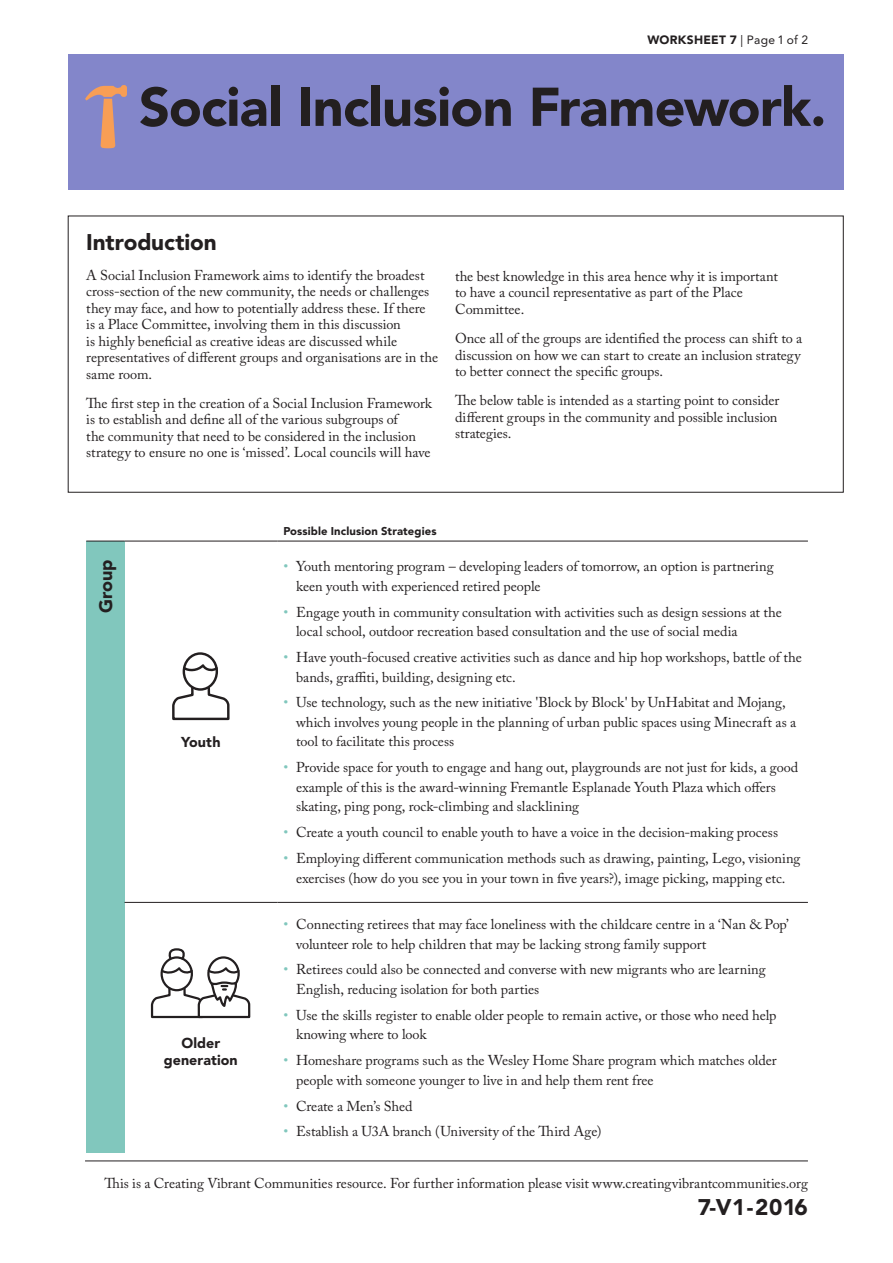
<style>
.page{position:relative;width:893px;height:1263px;background:#fff}
.page>*{position:absolute;margin:0;border:0;box-sizing:border-box;transform-origin:0 0}
.Main_Headings{font:900 54px "Avenir LT Std";letter-spacing:-.015em;color:#231f20}
._2nd_Sub_Header{font:900 22.5px "Avenir LT Std";letter-spacing:-.005em;color:#231f20}
.Intros{font:900 18px "Avenir LT Std";letter-spacing:-.005em;color:#231f20}
.Body_Copy{font:14.25px/16.5px "Adobe Caslon Pro";color:#231f20}
.Avenir_Copy_Black{font:900 14.25px/17.2px "Avenir LT Std";letter-spacing:.005em;color:#231f20;text-align:center}
.t1{font:300 13.95px "Avenir LT Std";color:#231f20}
.t2{font:900 12px "Avenir LT Std";letter-spacing:.02em;color:#231f20}
.Image_Description{font:900 11.25px "Avenir LT Std";letter-spacing:.01em;color:#231f20}
.s1{font-weight:400}
.s2{color:#81c7bd}
</style>
<div class="page">
<hr style="left:85px;top:1160px;width:723px;height:1px;background:#231f20">
<div style="left:68px;top:54px;width:776px;height:135px;background:#8386ca"></div>
<div style="left:86px;top:541px;width:39px;height:611px;background:#81c7bd"></div>
<hr style="left:86px;top:541px;width:39px;height:1px;background:#231f20">
<hr style="left:125px;top:541px;width:152px;height:1px;background:#231f20">
<hr style="left:277px;top:541px;width:531px;height:1px;background:#231f20">
<hr style="left:125px;top:902px;width:152px;height:1px;background:#231f20">
<hr style="left:277px;top:902px;width:531px;height:1px;background:#231f20">
<svg style="left:85px;top:85px;width:42px;height:63px"></svg>
<svg style="left:172px;top:685px;width:58px;height:36px"></svg>
<div style="left:182px;top:652px;width:36px;height:39px;border:2px solid #231f20;border-radius:50%"></div>
<svg style="left:182px;top:661px;width:36px;height:10px"></svg>
<div style="left:160px;top:956px;width:33px;height:35px;border:2px solid #231f20;border-radius:50%"></div>
<svg style="left:160px;top:948px;width:33px;height:25px"></svg>
<svg style="left:208px;top:957px;width:31px;height:33px"></svg>
<div style="left:207px;top:956px;width:33px;height:35px;border:2px solid #231f20;border-radius:50%"></div>
<svg style="left:207px;top:964px;width:33px;height:9px"></svg>
<svg style="left:150px;top:980px;width:101px;height:39px"></svg>
<p class="t2" style="left:647px;top:33px;width:162px">WORKSHEET 7 <span class="s1">| Page 1 of 2</span></p>
<p class="Main_Headings" style="left:139px;top:74px;width:689px">Social Inclusion Framework.</p>
<p class="_2nd_Sub_Header" style="left:86px;top:229px;width:132px">Introduction</p>
<p class="Body_Copy" style="left:86px;top:267px;width:353px">A Social Inclusion Framework aims to identify the broadest cross-section of the new community, the needs or challenges they may face, and how to potentially address these. If there<br>is a Place Committee, involving them in this discussion<br>is highly beneficial as creative ideas are discussed while representatives of different groups and organisations are in the same room.</p>
<p class="Body_Copy" style="left:86px;top:395px;width:347px">The first step in the creation of a Social Inclusion Framework is to establish and define all of the various subgroups of<br>the community that need to be considered in the inclusion strategy to ensure no one is ‘missed’. Local councils will have</p>
<p class="Body_Copy" style="left:455px;top:268px;width:324px">the best knowledge in this area hence why it is important to have a council representative as part of the Place<br>Committee.</p>
<p class="Body_Copy" style="left:455px;top:330px;width:349px">Once all of the groups are identified the process can shift to a discussion on how we can start to create an inclusion strategy to better connect the specific groups.</p>
<p class="Body_Copy" style="left:455px;top:392px;width:326px">The below table is intended as a starting point to consider different groups in the community and possible inclusion strategies.</p>
<p class="Image_Description" style="left:283px;top:524px;width:155px">Possible Inclusion Strategies</p>
<p class="Intros" style="left:95px;top:613px;width:55px;rotate:-90deg">Group</p>
<p class="Body_Copy" style="left:296px;top:557px;width:479px;line-height:19.5px;text-indent:-13px"><span class="s2">•</span> Youth mentoring program – developing leaders of tomorrow, an option is partnering keen youth with experienced retired people</p>
<p class="Body_Copy" style="left:296px;top:602px;width:487px;line-height:19.5px;text-indent:-13px"><span class="s2">•</span> Engage youth in community consultation with activities such as design sessions at the local school, outdoor recreation based consultation and the use of social media</p>
<p class="Body_Copy" style="left:296px;top:647px;width:507px;line-height:19.5px;text-indent:-13px"><span class="s2">•</span> Have youth-focused creative activities such as dance and hip hop workshops, battle of the bands, graffiti, building, designing etc.</p>
<p class="Body_Copy" style="left:296px;top:693px;width:502px;line-height:19.5px;text-indent:-13px"><span class="s2">•</span> Use technology, such as the new initiative 'Block by Block' by UnHabitat and Mojang, which involves young people in the planning of urban public spaces using Minecraft as a tool to facilitate this process</p>
<p class="Body_Copy" style="left:296px;top:758px;width:504px;line-height:19.5px;text-indent:-13px"><span class="s2">•</span> Provide space for youth to engage and hang out, playgrounds are not just for kids, a good example of this is the award-winning Fremantle Esplanade Youth Plaza which offers skating, ping pong, rock-climbing and slacklining</p>
<p class="Body_Copy" style="left:283px;top:824px;width:496px"><span class="s2">•</span> Create a youth council to enable youth to have a voice in the decision-making process</p>
<p class="Body_Copy" style="left:283px;top:848px;width:519px;line-height:19.5px;text-align:center"><span class="s2">•</span> Employing different communication methods such as drawing, painting, Lego, visioning exercises (how do you see you in your town in five years?), image picking, mapping etc.</p>
<p class="Body_Copy" style="left:296px;top:914px;width:494px;line-height:19.5px;text-indent:-13px"><span class="s2">•</span> Connecting retirees that may face loneliness with the childcare centre in a ‘Nan &amp; Pop’ volunteer role to help children that may be lacking strong family support</p>
<p class="Body_Copy" style="left:296px;top:960px;width:471px;line-height:19.5px;text-indent:-13px"><span class="s2">•</span> Retirees could also be connected and converse with new migrants who are learning<br>English, reducing isolation for both parties</p>
<p class="Body_Copy" style="left:296px;top:1005px;width:482px;line-height:19.5px;text-indent:-13px"><span class="s2">•</span> Use the skills register to enable older people to remain active, or those who need help knowing where to look</p>
<p class="Body_Copy" style="left:296px;top:1050px;width:482px;line-height:19.5px;text-indent:-13px"><span class="s2">•</span> Homeshare programs such as the Wesley Home Share program which matches older people with someone younger to live in and help them rent free</p>
<p class="Body_Copy" style="left:283px;top:1097px;width:131px"><span class="s2">•</span> Create a Men’s Shed</p>
<p class="Body_Copy" style="left:283px;top:1123px;width:320px"><span class="s2">•</span> Establish a U3A branch (University of the Third Age)</p>
<p class="Avenir_Copy_Black" style="left:181px;top:733px;width:41px">Youth</p>
<p class="t1" style="left:191px;top:740px;width:37px">Youth</p>
<p class="Avenir_Copy_Black" style="left:164px;top:1034px;width:75px">Older generation</p>
<p class="Body_Copy" style="left:104px;top:1175px;width:705px">This is a Creating Vibrant Communities resource. For further information please visit www.creatingvibrantcommunities.org</p>
<h2 class="_2nd_Sub_Header" style="left:698px;top:1193px;width:112px">7-V1-2016</h2>
</div>
